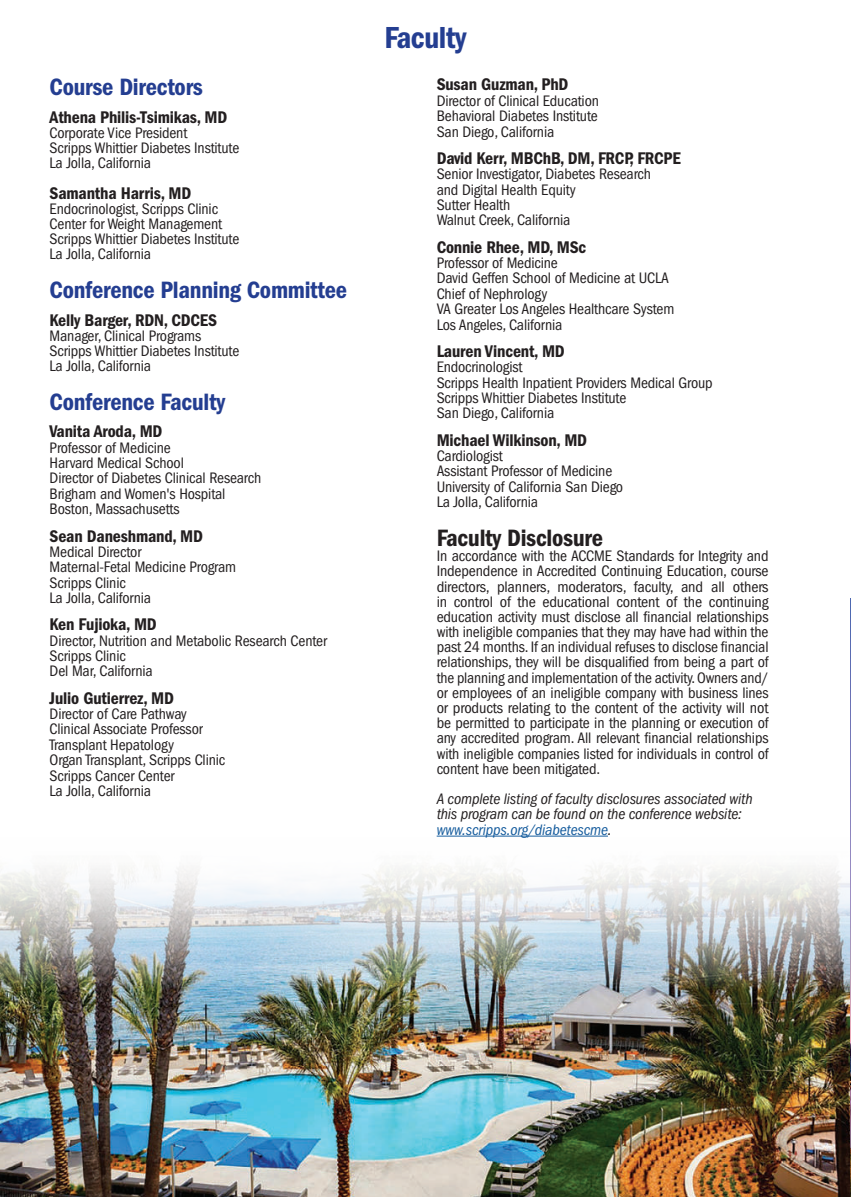
<style>
.page{position:relative;width:851px;height:1197px;background:#fff}
.page>*{position:absolute;margin:0;border:0;box-sizing:border-box;transform-origin:0 0}
.t1{font:31.5px "ITC Franklin Gothic Std Dm Cd";letter-spacing:-.015em;color:#243e91}
.t2{font:24.5px "ITC Franklin Gothic Std Dm Cd";letter-spacing:-.01em;color:#243e91}
.t3{font:24.5px "ITC Franklin Gothic Std Dm Cd";letter-spacing:-.01em;color:#231f20}
.t4{font:17.5px "ITC Franklin Gothic Std Dm Cd";letter-spacing:-.01em;color:#231f20}
.t5{font:condensed 15.75px/15.4px "ITC Franklin Gothic Std";letter-spacing:-.01em;color:#231f20}
.t6{font:italic condensed 15.75px/15.2px "ITC Franklin Gothic Std";letter-spacing:-.01em;color:#231f20}
.s1{color:#175d9e}
</style>
<div class="page">
<img style="left:0;top:868px;width:850px;height:329px">
<img style="left:850px;top:599px;width:1px;height:598px">
<hr style="left:436px;top:836px;width:172px;height:1px;background:#175d9e">
<h2 class="t2" style="left:50px;top:73px;width:155px">Course Directors</h2>
<p class="t4" style="left:50px;top:107px;width:179px">Athena Philis-Tsimikas, MD</p>
<p class="t5" style="left:50px;top:125px;width:191px">Corporate Vice President<br>Scripps Whittier Diabetes Institute<br>La Jolla, California</p>
<p class="t4" style="left:50px;top:183px;width:143px">Samantha Harris, MD</p>
<p class="t5" style="left:50px;top:201px;width:191px">Endocrinologist, Scripps Clinic<br>Center for Weight Management<br>Scripps Whittier Diabetes Institute<br>La Jolla, California</p>
<h2 class="t2" style="left:50px;top:276px;width:299px">Conference Planning Committee</h2>
<p class="t4" style="left:50px;top:310px;width:169px">Kelly Barger, RDN, CDCES</p>
<p class="t5" style="left:50px;top:328px;width:191px">Manager, Clinical Programs<br>Scripps Whittier Diabetes Institute<br>La Jolla, California</p>
<h2 class="t2" style="left:50px;top:388px;width:177px">Conference Faculty</h2>
<p class="t4" style="left:50px;top:422px;width:114px">Vanita Aroda, MD</p>
<p class="t5" style="left:50px;top:440px;width:213px">Professor of Medicine<br>Harvard Medical School<br>Director of Diabetes Clinical Research<br>Brigham and Women's Hospital<br>Boston, Massachusetts</p>
<p class="t4" style="left:50px;top:526px;width:155px">Sean Daneshmand, MD</p>
<p class="t5" style="left:50px;top:544px;width:188px">Medical Director<br>Maternal-Fetal Medicine Program<br>Scripps Clinic<br>La Jolla, California</p>
<p class="t4" style="left:50px;top:615px;width:109px">Ken Fujioka, MD</p>
<p class="t5" style="left:50px;top:633px;width:279px">Director, Nutrition and Metabolic Research Center<br>Scripps Clinic<br>Del Mar, California</p>
<p class="t4" style="left:50px;top:688px;width:126px">Julio Gutierrez, MD</p>
<p class="t5" style="left:50px;top:706px;width:177px">Director of Care Pathway<br>Clinical Associate Professor<br>Transplant Hepatology<br>Organ Transplant, Scripps Clinic<br>Scripps Cancer Center<br>La Jolla, California</p>
<h1 class="t1" style="left:384px;top:20px;width:83px">Faculty</h1>
<p class="t4" style="left:436px;top:75px;width:133px">Susan Guzman, PhD</p>
<p class="t5" style="left:436px;top:93px;width:164px;text-align:justify">Director of Clinical Education Behavioral Diabetes Institute San Diego, California</p>
<p class="t4" style="left:436px;top:148px;width:245px">David Kerr, MBChB, DM, FRCP, FRCPE</p>
<p class="t5" style="left:436px;top:167px;width:216px">Senior Investigator, Diabetes Research and Digital Health Equity<br>Sutter Health<br>Walnut Creek, California</p>
<p class="t4" style="left:436px;top:237px;width:151px">Connie Rhee, MD, MSc</p>
<p class="t5" style="left:436px;top:255px;width:239px">Professor of Medicine<br>David Geffen School of Medicine at UCLA<br>Chief of Nephrology<br>VA Greater Los Angeles Healthcare System<br>Los Angeles, California</p>
<p class="t4" style="left:436px;top:341px;width:130px">Lauren Vincent, MD</p>
<p class="t5" style="left:436px;top:359px;width:277px">Endocrinologist<br>Scripps Health Inpatient Providers Medical Group<br>Scripps Whittier Diabetes Institute<br>San Diego, California</p>
<p class="t4" style="left:436px;top:430px;width:152px">Michael Wilkinson, MD</p>
<p class="t5" style="left:436px;top:448px;width:188px">Cardiologist<br>Assistant Professor of Medicine<br>University of California San Diego<br>La Jolla, California</p>
<h2 class="t3" style="left:436px;top:524px;width:168px">Faculty Disclosure</h2>
<p class="t5" style="left:436px;top:548px;width:333px;text-align:justify">In accordance with the ACCME Standards for Integrity and Independence in Accredited Continuing Education, course directors, planners, moderators, faculty, and all others in control of the educational content of the continuing education activity must disclose all financial relationships with ineligible companies that they may have had within the past 24 months. If an individual refuses to disclose financial relationships, they will be disqualified from being a part of the planning and implementation of the activity. Owners and/ or employees of an ineligible company with business lines or products relating to the content of the activity will not be permitted to participate in the planning or execution of any accredited program. All relevant financial relationships with ineligible companies listed for individuals in control of content have been mitigated.</p>
<p class="t6" style="left:436px;top:792px;width:317px">A complete listing of faculty disclosures associated with this program can be found on the conference website: <span class="s1">www.scripps.org/diabetescme</span>.</p>
</div>
